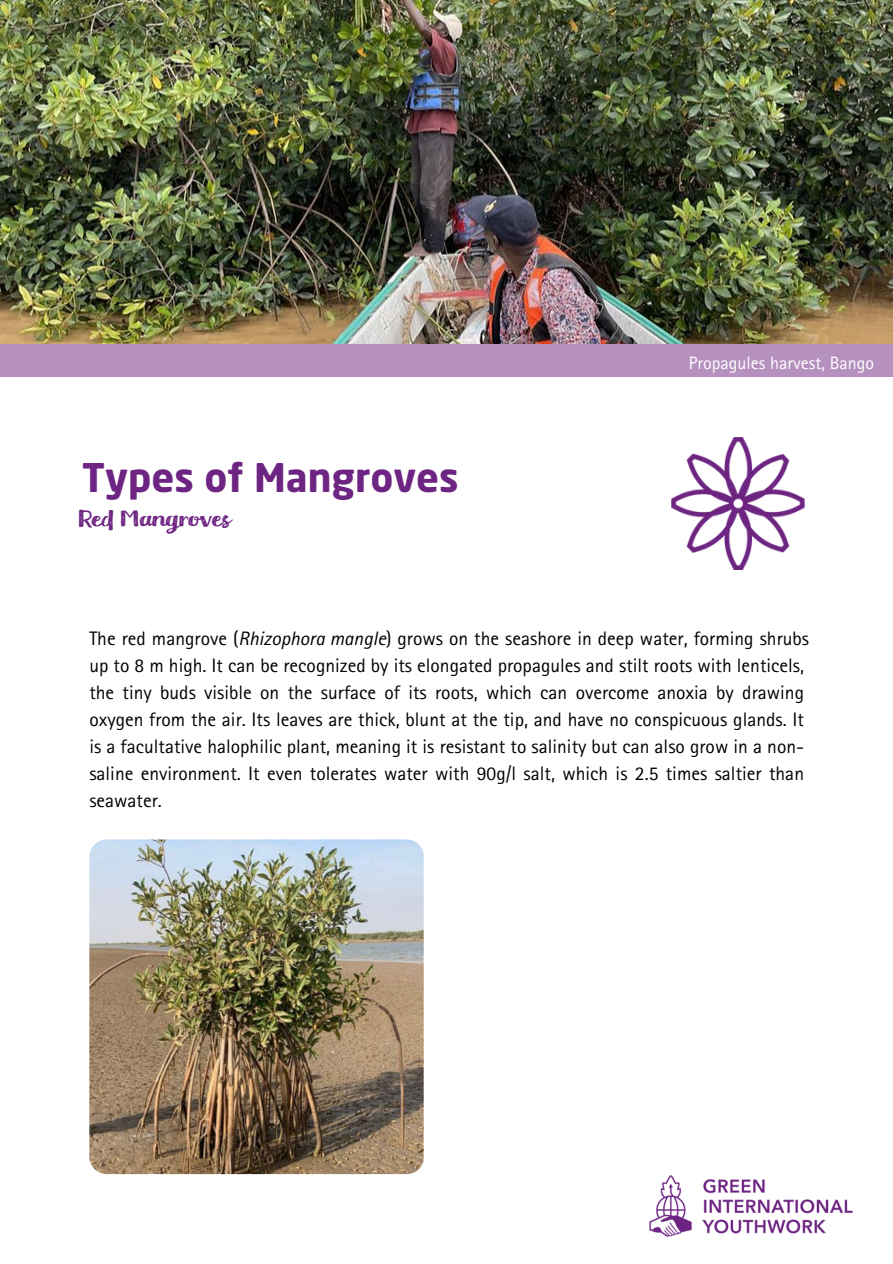
<style>
.page{position:relative;width:893px;height:1264px;background:#fff}
.page>*{position:absolute;margin:0;border:0;box-sizing:border-box;transform-origin:0 0}
.t1{font:700 39px "Neo Sans Pro";color:#6e2482}
.t2{font:27px "Meltow Brush Rust";color:#6e2482}
.t3{font:19.5px/27px "Rotis Sans Serif Std";color:#000}
.t4{font:18px "Rotis Sans Serif Std";color:#fff}
.s1{font-style:italic}
</style>
<div class="page">
<div style="left:0;top:108px;width:892px;height:268px;background:#b691c0"></div>
<img style="left:0;top:0;width:892px;height:343px">
<img style="left:89px;top:839px;width:335px;height:335px;border-radius:18px">
<img style="left:649px;top:1175px;width:202px;height:62px">
<img style="left:671px;top:437px;width:133px;height:132px">
<p class="t1" style="left:82px;top:462px;width:378px">Types of Mangroves</p>
<p class="t2" style="left:77px;top:505px;width:156px">Red Mangroves</p>
<p class="t4" style="left:688px;top:356px;width:187px">Propagules harvest, Bango</p>
<p class="t3" style="left:89px;top:628px;width:721px">The red mangrove (<span class="s1">Rhizophora mangle</span>) grows on the seashore in deep water, forming shrubs up to 8 m high. It can be recognized by its elongated propagules and stilt roots with lenticels, the tiny buds visible on the surface of its roots, which can overcome anoxia by drawing oxygen from the air. Its leaves are thick, blunt at the tip, and have no conspicuous glands. It is a facultative halophilic plant, meaning it is resistant to salinity but can also grow in a non&shy;saline environment. It even tolerates water with 90g/l salt, which is 2.5 times saltier than seawater.</p>
</div>
